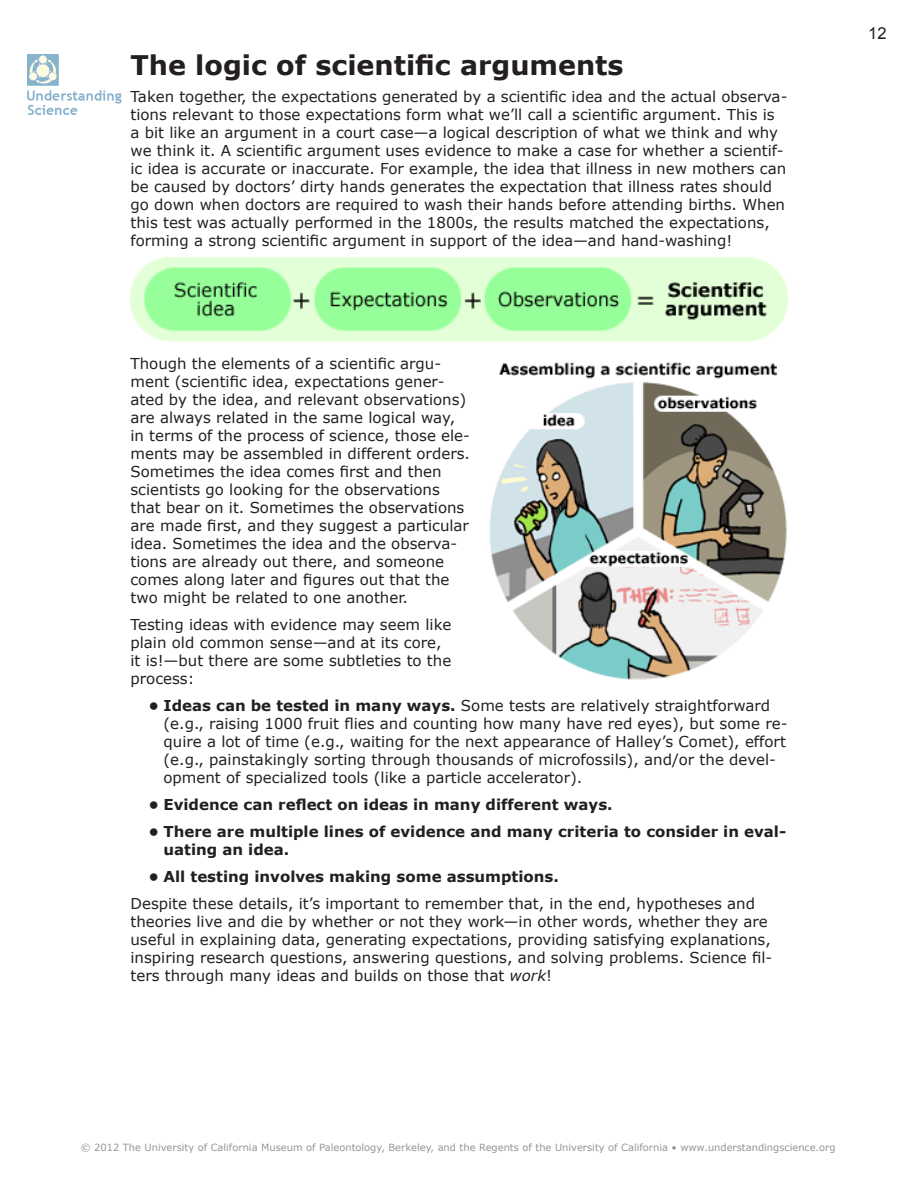
<style>
.page{position:relative;width:918px;height:1188px;background:#fff}
.page>*{position:absolute;margin:0;border:0;box-sizing:border-box;transform-origin:0 0}
.t1{font:700 27px "Verdana";color:#231f20}
.t2{font:16.5px "Arial";color:#231f20}
.t3{font:15px/18px "Verdana";color:#231f20}
.t4{font:700 15px/18px "Verdana";color:#231f20}
.t5{font:9.9px "Verdana";color:#939598}
.s1{font-weight:700}
.s2{font-style:italic}
</style>
<div class="page">
<img style="left:27px;top:54px;width:95px;height:61px">
<img style="left:131px;top:258px;width:656px;height:84px">
<img style="left:489px;top:362px;width:298px;height:318px">
<h1 class="t1" style="left:130px;top:48px;width:495px">The logic of scientific arguments</h1>
<p class="t3" style="left:130px;top:87px;width:658px">Taken together, the expectations generated by a scientific idea and the actual observa&shy;tions relevant to those expectations form what we’ll call a scientific argument. This is a bit like an argument in a court case—a logical description of what we think and why we think it. A scientific argument uses evidence to make a case for whether a scientif&shy;ic idea is accurate or inaccurate. For example, the idea that illness in new mothers can be caused by doctors’ dirty hands generates the expectation that illness rates should go down when doctors are required to wash their hands before attending births. When this test was actually performed in the 1800s, the results matched the expectations, forming a strong scientific argument in support of the idea—and hand-washing!</p>
<p class="t3" style="left:130px;top:354px;width:341px">Though the elements of a scientific argu&shy;ment (scientific idea, expectations gener&shy;ated by the idea, and relevant observations) are always related in the same logical way, in terms of the process of science, those ele&shy;ments may be assembled in different orders.<br>Sometimes the idea comes first and then scientists go looking for the observations that bear on it. Sometimes the observations are made first, and they suggest a particular idea. Sometimes the idea and the observa&shy;tions are already out there, and someone comes along later and figures out that the two might be related to one another.</p>
<p class="t3" style="left:130px;top:615px;width:322px">Testing ideas with evidence may seem like plain old common sense—and at its core, it is!—but there are some subtleties to the process:</p>
<p class="t3" style="left:164px;top:696px;width:625px;text-indent:-15px"><span class="s1">• Ideas can be tested in many ways.</span> Some tests are relatively straightforward (e.g., raising 1000 fruit flies and counting how many have red eyes), but some re&shy;quire a lot of time (e.g., waiting for the next appearance of Halley’s Comet), effort (e.g., painstakingly sorting through thousands of microfossils), and/or the devel&shy;opment of specialized tools (like a particle accelerator).</p>
<p class="t4" style="left:149px;top:795px;width:466px">• Evidence can reflect on ideas in many different ways.</p>
<p class="t4" style="left:164px;top:822px;width:624px;text-indent:-15px">• There are multiple lines of evidence and many criteria to consider in eval&shy;uating an idea.</p>
<p class="t4" style="left:149px;top:867px;width:412px">• All testing involves making some assumptions.</p>
<p class="t3" style="left:130px;top:894px;width:643px">Despite these details, it’s important to remember that, in the end, hypotheses and theories live and die by whether or not they work—in other words, whether they are useful in explaining data, generating expectations, providing satisfying explanations, inspiring research questions, answering questions, and solving problems. Science fil&shy;ters through many ideas and builds on those that <span class="s2">work</span>!</p>
<p class="t2" style="left:868px;top:22px;width:20px">12</p>
<p class="t5" style="left:81px;top:1141px;width:756px">© 2012 The University of California Museum of Paleontology, Berkeley, and the Regents of the University of California • www.understandingscience.org</p>
</div>
